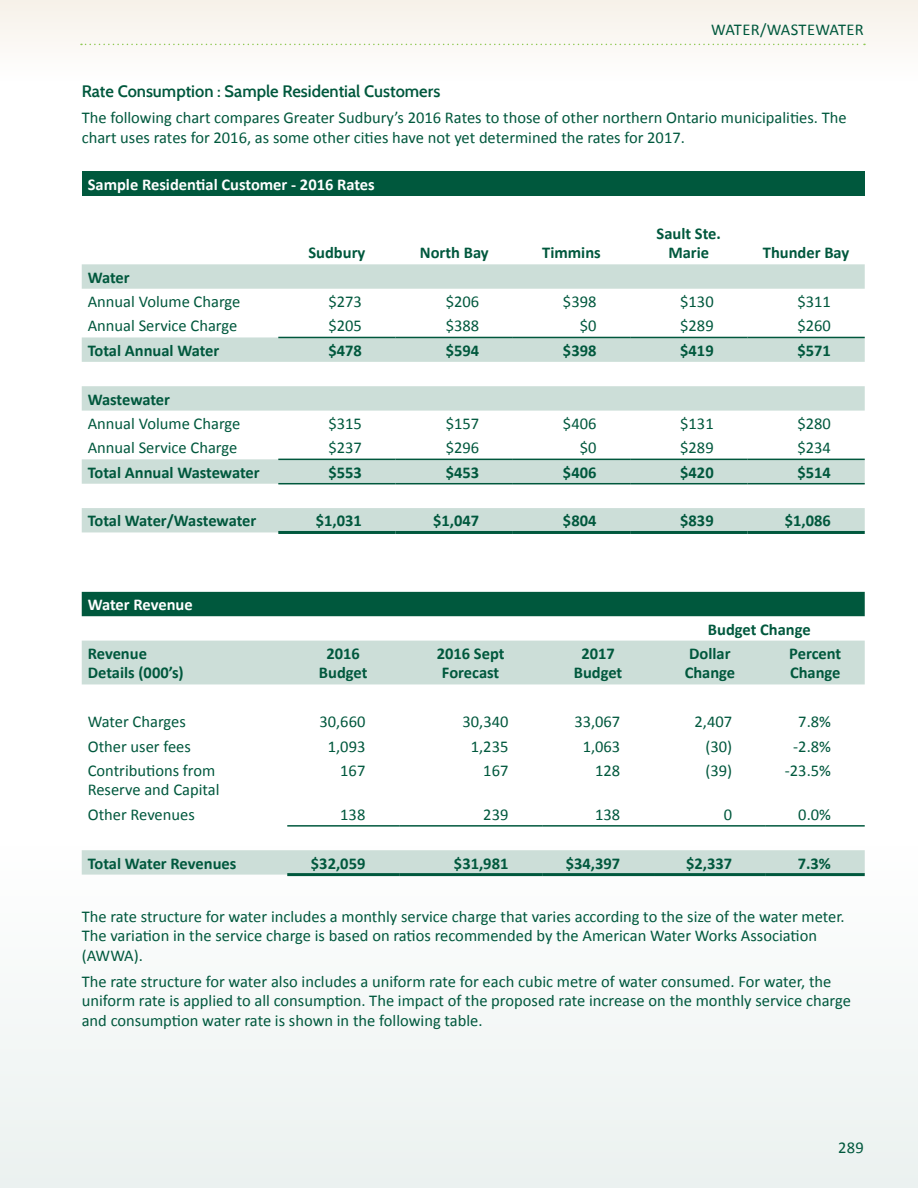
<style>
.page{position:relative;width:918px;height:1188px;background:#fff}
.page>*{position:absolute;margin:0;border:0;box-sizing:border-box;transform-origin:0 0}
.t1{font:16.5px/19.5px "Calibri";color:#00583d}
.t2{font:700 16.5px/19.5px "Calibri";color:#00583d;text-align:center}
.t3{font:700 16.5px "Calibri";color:#fff}
.Subtitle{font:600 16.5px "Cabin";color:#00583d}
.t4{font:16.5px "Calibri";letter-spacing:.02em;color:#00583d}
</style>
<div class="page">
<div style="left:0;top:0;width:918px;height:81px;background:#faf7f3"></div>
<div style="left:0;top:847px;width:918px;height:341px;background:#f4f7f6"></div>
<svg style="left:81px;top:44px;width:784px;height:1px"></svg>
<div style="left:82px;top:172px;width:783px;height:24px;background:#00583d"></div>
<svg style="left:82px;top:264px;width:783px;height:220px"></svg>
<div style="left:82px;top:508px;width:783px;height:24px;background:#ccded8"></div>
<hr style="left:278px;top:337px;width:118px;height:1px;background:#00583d">
<hr style="left:396px;top:337px;width:117px;height:1px;background:#00583d">
<hr style="left:513px;top:337px;width:117px;height:1px;background:#00583d">
<hr style="left:630px;top:337px;width:117px;height:1px;background:#00583d">
<hr style="left:747px;top:337px;width:118px;height:1px;background:#00583d">
<hr style="left:278px;top:531px;width:118px;height:3px;background:#00583d">
<hr style="left:396px;top:531px;width:117px;height:3px;background:#00583d">
<hr style="left:513px;top:531px;width:117px;height:3px;background:#00583d">
<hr style="left:630px;top:531px;width:117px;height:3px;background:#00583d">
<hr style="left:747px;top:531px;width:118px;height:3px;background:#00583d">
<hr style="left:278px;top:459px;width:118px;height:1px;background:#00583d">
<hr style="left:396px;top:459px;width:117px;height:1px;background:#00583d">
<hr style="left:513px;top:459px;width:117px;height:1px;background:#00583d">
<hr style="left:630px;top:459px;width:117px;height:1px;background:#00583d">
<hr style="left:747px;top:459px;width:118px;height:1px;background:#00583d">
<hr style="left:278px;top:483px;width:118px;height:1px;background:#00583d">
<hr style="left:396px;top:483px;width:117px;height:1px;background:#00583d">
<hr style="left:513px;top:483px;width:117px;height:1px;background:#00583d">
<hr style="left:630px;top:483px;width:117px;height:1px;background:#00583d">
<hr style="left:747px;top:483px;width:118px;height:1px;background:#00583d">
<div style="left:82px;top:592px;width:783px;height:24px;background:#00583d"></div>
<svg style="left:82px;top:641px;width:783px;height:234px"></svg>
<hr style="left:287px;top:825px;width:112px;height:2px;background:#00583d">
<hr style="left:399px;top:825px;width:143px;height:2px;background:#00583d">
<hr style="left:542px;top:825px;width:112px;height:2px;background:#00583d">
<hr style="left:287px;top:873px;width:112px;height:3px;background:#00583d">
<hr style="left:399px;top:873px;width:143px;height:3px;background:#00583d">
<hr style="left:542px;top:873px;width:112px;height:3px;background:#00583d">
<hr style="left:654px;top:825px;width:112px;height:2px;background:#00583d">
<hr style="left:766px;top:825px;width:99px;height:2px;background:#00583d">
<hr style="left:654px;top:873px;width:112px;height:3px;background:#00583d">
<hr style="left:766px;top:873px;width:99px;height:3px;background:#00583d">
<p class="t4" style="left:711px;top:19px;width:154px">WATER/WASTEWATER</p>
<p class="Subtitle" style="left:82px;top:81px;width:360px">Rate Consumption : Sample Residential Customers</p>
<p class="t1" style="left:82px;top:108px;width:766px">The following chart compares Greater Sudbury’s 2016 Rates to those of other northern Ontario municipalities. The chart uses rates for 2016, as some other cities have not yet determined the rates for 2017.</p>
<p class="t3" style="left:88px;top:174px;width:289px">Sample Residential Customer - 2016 Rates</p>
<p class="t2" style="left:308px;top:243px;width:58px">Sudbury</p>
<p class="t2" style="left:420px;top:243px;width:70px">North Bay</p>
<p class="t2" style="left:542px;top:243px;width:60px">Timmins</p>
<p class="t2" style="left:657px;top:224px;width:64px">Sault Ste.<br>Marie</p>
<p class="t2" style="left:763px;top:243px;width:88px">Thunder Bay</p>
<p class="t2" style="left:88px;top:267px;width:44px">Water</p>
<p class="t1" style="left:88px;top:292px;width:154px">Annual Volume Charge</p>
<p class="t1" style="left:328px;top:292px;width:35px">$273</p>
<p class="t1" style="left:446px;top:292px;width:35px">$206</p>
<p class="t1" style="left:563px;top:292px;width:35px">$398</p>
<p class="t1" style="left:680px;top:292px;width:35px">$130</p>
<p class="t1" style="left:798px;top:292px;width:35px">$311</p>
<p class="t1" style="left:88px;top:316px;width:151px">Annual Service Charge</p>
<p class="t1" style="left:328px;top:316px;width:35px">$205</p>
<p class="t1" style="left:446px;top:316px;width:35px">$388</p>
<p class="t1" style="left:580px;top:316px;width:18px">$0</p>
<p class="t1" style="left:680px;top:316px;width:35px">$289</p>
<p class="t1" style="left:798px;top:316px;width:35px">$260</p>
<p class="t2" style="left:88px;top:341px;width:133px">Total Annual Water</p>
<p class="t2" style="left:328px;top:341px;width:35px">$478</p>
<p class="t2" style="left:446px;top:341px;width:35px">$594</p>
<p class="t2" style="left:563px;top:341px;width:35px">$398</p>
<p class="t2" style="left:680px;top:341px;width:35px">$419</p>
<p class="t2" style="left:798px;top:341px;width:35px">$571</p>
<p class="t2" style="left:88px;top:389px;width:84px">Wastewater</p>
<p class="t1" style="left:88px;top:414px;width:154px">Annual Volume Charge</p>
<p class="t1" style="left:328px;top:414px;width:35px">$315</p>
<p class="t1" style="left:446px;top:414px;width:35px">$157</p>
<p class="t1" style="left:563px;top:414px;width:35px">$406</p>
<p class="t1" style="left:680px;top:414px;width:35px">$131</p>
<p class="t1" style="left:798px;top:414px;width:35px">$280</p>
<p class="t1" style="left:88px;top:438px;width:151px">Annual Service Charge</p>
<p class="t1" style="left:328px;top:438px;width:35px">$237</p>
<p class="t1" style="left:446px;top:438px;width:35px">$296</p>
<p class="t1" style="left:580px;top:438px;width:18px">$0</p>
<p class="t1" style="left:680px;top:438px;width:35px">$289</p>
<p class="t1" style="left:798px;top:438px;width:35px">$234</p>
<p class="t2" style="left:88px;top:462px;width:173px">Total Annual Wastewater</p>
<p class="t2" style="left:328px;top:462px;width:35px">$553</p>
<p class="t2" style="left:446px;top:462px;width:35px">$453</p>
<p class="t2" style="left:563px;top:462px;width:35px">$406</p>
<p class="t2" style="left:680px;top:462px;width:35px">$420</p>
<p class="t2" style="left:798px;top:462px;width:35px">$514</p>
<p class="t2" style="left:88px;top:511px;width:170px">Total Water/Wastewater</p>
<p class="t2" style="left:316px;top:511px;width:48px">$1,031</p>
<p class="t2" style="left:433px;top:511px;width:48px">$1,047</p>
<p class="t2" style="left:563px;top:511px;width:35px">$804</p>
<p class="t2" style="left:680px;top:511px;width:35px">$839</p>
<p class="t2" style="left:785px;top:511px;width:48px">$1,086</p>
<p class="t3" style="left:88px;top:594px;width:106px">Water Revenue</p>
<p class="t2" style="left:708px;top:619px;width:104px">Budget Change</p>
<p class="t2" style="left:88px;top:644px;width:97px;text-align:left">Revenue<br>Details (000’s)</p>
<p class="t2" style="left:319px;top:644px;width:50px">2016<br>Budget</p>
<p class="t2" style="left:437px;top:644px;width:69px">2016 Sept<br>Forecast</p>
<p class="t2" style="left:574px;top:644px;width:50px">2017<br>Budget</p>
<p class="t2" style="left:685px;top:644px;width:52px;text-align:left">Dollar<br>Change</p>
<p class="t2" style="left:789px;top:644px;width:54px;text-align:left">Percent<br>Change</p>
<p class="t1" style="left:88px;top:712px;width:100px">Water Charges</p>
<p class="t1" style="left:319px;top:712px;width:47px">30,660</p>
<p class="t1" style="left:462px;top:712px;width:47px">30,340</p>
<p class="t1" style="left:574px;top:712px;width:47px">33,067</p>
<p class="t1" style="left:695px;top:712px;width:39px">2,407</p>
<p class="t1" style="left:798px;top:712px;width:34px">7.8%</p>
<p class="t1" style="left:88px;top:736px;width:105px">Other user fees</p>
<p class="t1" style="left:328px;top:736px;width:39px">1,093</p>
<p class="t1" style="left:471px;top:736px;width:39px">1,235</p>
<p class="t1" style="left:583px;top:736px;width:39px">1,063</p>
<p class="t1" style="left:705px;top:736px;width:28px">(30)</p>
<p class="t1" style="left:793px;top:736px;width:39px">-2.8%</p>
<p class="t1" style="left:88px;top:761px;width:133px">Contributions from<br>Reserve and Capital</p>
<p class="t1" style="left:340px;top:761px;width:27px">167</p>
<p class="t1" style="left:483px;top:761px;width:27px">167</p>
<p class="t1" style="left:595px;top:761px;width:27px">128</p>
<p class="t1" style="left:705px;top:761px;width:28px">(39)</p>
<p class="t1" style="left:785px;top:761px;width:48px">-23.5%</p>
<p class="t1" style="left:88px;top:805px;width:109px">Other Revenues</p>
<p class="t1" style="left:340px;top:805px;width:27px">138</p>
<p class="t1" style="left:483px;top:805px;width:27px">239</p>
<p class="t1" style="left:595px;top:805px;width:27px">138</p>
<p class="t1" style="left:724px;top:805px;width:10px">0</p>
<p class="t1" style="left:798px;top:805px;width:34px">0.0%</p>
<p class="t2" style="left:88px;top:853px;width:150px">Total Water Revenues</p>
<p class="t2" style="left:311px;top:853px;width:56px">$32,059</p>
<p class="t2" style="left:454px;top:853px;width:56px">$31,981</p>
<p class="t2" style="left:566px;top:853px;width:56px">$34,397</p>
<p class="t2" style="left:686px;top:853px;width:48px">$2,337</p>
<p class="t2" style="left:798px;top:853px;width:35px">7.3%</p>
<p class="t1" style="left:82px;top:907px;width:764px">The rate structure for water includes a monthly service charge that varies according to the size of the water meter.<br>The variation in the service charge is based on ratios recommended by the American Water Works Association (AWWA).</p>
<p class="t1" style="left:82px;top:972px;width:771px">The rate structure for water also includes a uniform rate for each cubic metre of water consumed. For water, the uniform rate is applied to all consumption. The impact of the proposed rate increase on the monthly service charge and consumption water rate is shown in the following table.</p>
<p class="t1" style="left:838px;top:1138px;width:27px">289</p>
</div>
